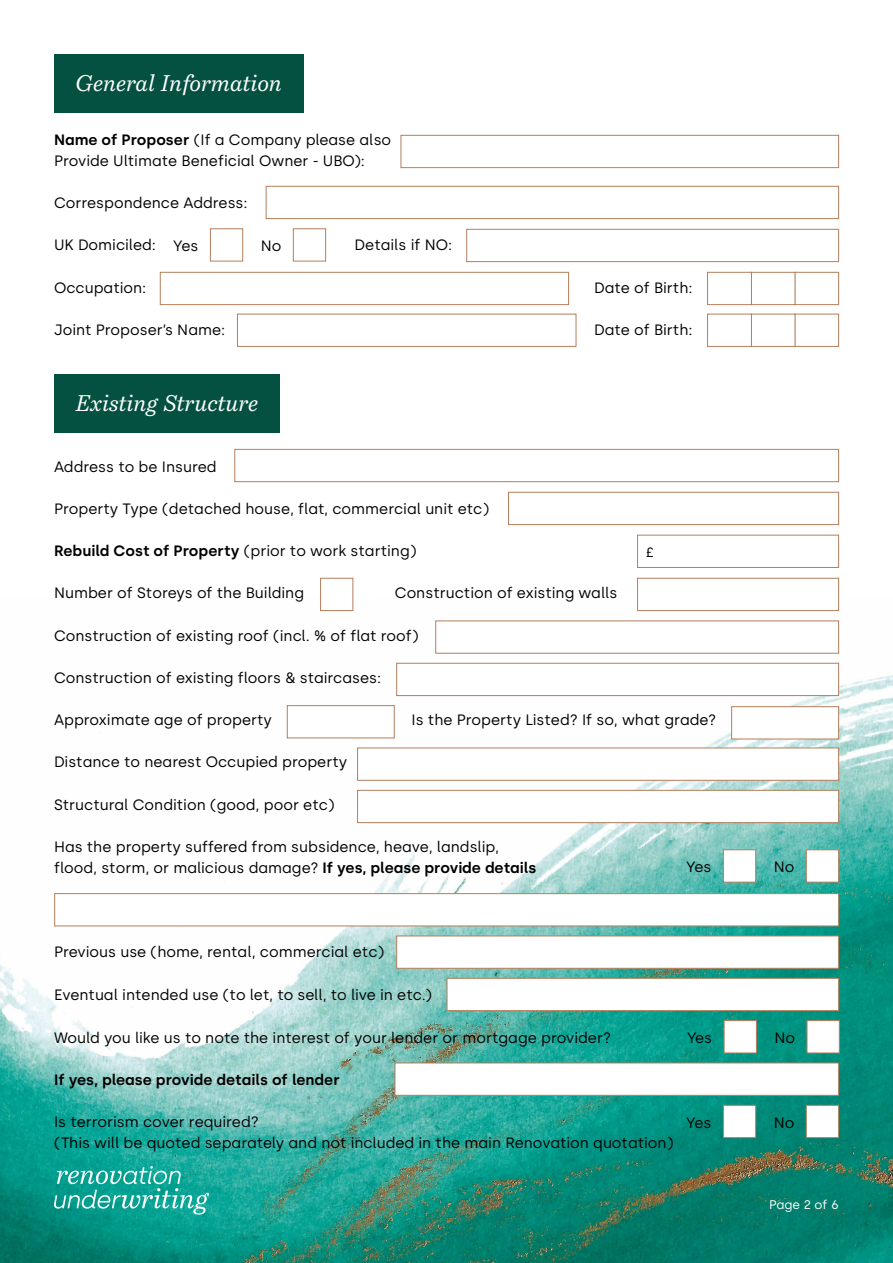
<style>
.page{position:relative;width:893px;height:1263px;background:#fff}
.page>*{position:absolute;margin:0;border:0;box-sizing:border-box;transform-origin:0 0}
.t1{font:italic 22.5px "Bressay";color:#fff}
.t2{font:15px/21px "Silka";color:#000}
.t3{font:600 15px "Silka";color:#000}
.t4{font:13.5px "Silka";color:#000}
.t5{font:12.45px "Silka";color:#fff}
.s1{font-weight:600}
.s2{font-weight:400}
</style>
<div class="page">
<img style="left:0;top:599px;width:893px;height:664px">
<svg style="left:54px;top:1166px;width:155px;height:48px;background:#33b1a5"></svg>
<div style="left:54px;top:54px;width:249px;height:58px;background:#055141"></div>
<div style="left:54px;top:374px;width:225px;height:59px;background:#055141"></div>
<div style="left:266px;top:186px;width:573px;height:33px;background:#fff;border:1px solid #b47e5c"></div>
<div style="left:160px;top:272px;width:409px;height:33px;background:#fff;border:1px solid #b47e5c"></div>
<div style="left:237px;top:314px;width:339px;height:33px;background:#fff;border:1px solid #b47e5c"></div>
<div style="left:794px;top:272px;width:45px;height:33px;background:#fff;border:1px solid #b47e5c"></div>
<div style="left:794px;top:314px;width:45px;height:33px;background:#fff;border:1px solid #b47e5c"></div>
<div style="left:751px;top:272px;width:44px;height:33px;background:#fff;border:1px solid #b47e5c"></div>
<div style="left:751px;top:314px;width:44px;height:33px;background:#fff;border:1px solid #b47e5c"></div>
<div style="left:707px;top:272px;width:45px;height:33px;background:#fff;border:1px solid #b47e5c"></div>
<div style="left:707px;top:314px;width:45px;height:33px;background:#fff;border:1px solid #b47e5c"></div>
<div style="left:401px;top:135px;width:438px;height:33px;background:#fff;border:1px solid #b47e5c"></div>
<div style="left:466px;top:229px;width:373px;height:33px;background:#fff;border:1px solid #b47e5c"></div>
<div style="left:210px;top:228px;width:33px;height:33px;background:#fff;border:1px solid #b47e5c"></div>
<div style="left:293px;top:228px;width:33px;height:33px;background:#fff;border:1px solid #b47e5c"></div>
<div style="left:234px;top:449px;width:605px;height:33px;background:#fff;border:1px solid #b47e5c"></div>
<div style="left:508px;top:492px;width:331px;height:33px;background:#fff;border:1px solid #b47e5c"></div>
<div style="left:637px;top:578px;width:202px;height:33px;background:#fff;border:1px solid #b47e5c"></div>
<div style="left:435px;top:620px;width:404px;height:34px;background:#fff;border:1px solid #b47e5c"></div>
<div style="left:396px;top:663px;width:443px;height:33px;background:#fff;border:1px solid #b47e5c"></div>
<div style="left:731px;top:706px;width:108px;height:33px;background:#fff;border:1px solid #b47e5c"></div>
<div style="left:357px;top:790px;width:482px;height:33px;background:#fff;border:1px solid #b47e5c"></div>
<div style="left:396px;top:935px;width:443px;height:34px;background:#fff;border:1px solid #b47e5c"></div>
<div style="left:447px;top:978px;width:392px;height:33px;background:#fff;border:1px solid #b47e5c"></div>
<div style="left:54px;top:893px;width:785px;height:33px;background:#fff;border:1px solid #b47e5c"></div>
<div style="left:395px;top:1062px;width:444px;height:34px;background:#fff;border:1px solid #b47e5c"></div>
<div style="left:320px;top:578px;width:33px;height:33px;background:#fff;border:1px solid #b47e5c"></div>
<div style="left:357px;top:748px;width:482px;height:33px;background:#fff;border:1px solid #b47e5c"></div>
<div style="left:287px;top:705px;width:108px;height:33px;background:#fff;border:1px solid #b47e5c"></div>
<div style="left:637px;top:535px;width:202px;height:33px;border:1px solid #b47e5c"></div>
<div style="left:723px;top:849px;width:33px;height:33px;background:#fff;border:1px solid #b47e5c"></div>
<div style="left:806px;top:849px;width:33px;height:33px;background:#fff;border:1px solid #b47e5c"></div>
<div style="left:724px;top:1020px;width:33px;height:33px;background:#fff;border:1px solid #b47e5c"></div>
<div style="left:807px;top:1020px;width:33px;height:33px;background:#fff;border:1px solid #b47e5c"></div>
<div style="left:723px;top:1105px;width:33px;height:33px;background:#fff;border:1px solid #b47e5c"></div>
<div style="left:806px;top:1105px;width:33px;height:33px;background:#fff;border:1px solid #b47e5c"></div>
<h1 class="t1" style="left:75px;top:69px;width:208px">General Information</h1>
<p class="t2" style="left:54px;top:129px;width:339px"><span class="s1">Name of Proposer</span> (If a Company please also<br>Provide Ultimate Beneficial Owner - UBO):</p>
<p class="t2" style="left:54px;top:192px;width:195px">Correspondence Address:</p>
<p class="t2" style="left:54px;top:235px;width:103px">UK Domiciled:</p>
<p class="t2" style="left:355px;top:235px;width:99px">Details if NO:</p>
<p class="t2" style="left:54px;top:277px;width:94px">Occupation:</p>
<p class="t2" style="left:594px;top:277px;width:100px">Date of Birth:</p>
<p class="t2" style="left:54px;top:319px;width:173px">Joint Proposer’s Name:</p>
<p class="t2" style="left:594px;top:319px;width:100px">Date of Birth:</p>
<p class="t2" style="left:173px;top:235px;width:27px">Yes</p>
<p class="t2" style="left:261px;top:235px;width:22px">No</p>
<h1 class="t1" style="left:75px;top:390px;width:184px">Existing Structure</h1>
<p class="t2" style="left:54px;top:456px;width:164px">Address to be Insured</p>
<p class="t2" style="left:54px;top:498px;width:437px">Property Type (detached house, flat, commercial unit etc)</p>
<p class="t3" style="left:54px;top:542px;width:364px">Rebuild Cost of Property <span class="s2">(prior to work starting)</span></p>
<p class="t2" style="left:54px;top:583px;width:252px">Number of Storeys of the Building</p>
<p class="t2" style="left:395px;top:583px;width:224px">Construction of existing walls</p>
<p class="t2" style="left:54px;top:625px;width:366px">Construction of existing roof (incl. % of flat roof)</p>
<p class="t2" style="left:54px;top:667px;width:329px">Construction of existing floors &amp; staircases:</p>
<p class="t2" style="left:54px;top:709px;width:220px">Approximate age of property</p>
<p class="t2" style="left:412px;top:709px;width:306px">Is the Property Listed? If so, what grade?</p>
<p class="t2" style="left:54px;top:752px;width:295px">Distance to nearest Occupied property</p>
<p class="t2" style="left:54px;top:794px;width:282px">Structural Condition (good, poor etc)</p>
<p class="t2" style="left:54px;top:836px;width:484px">Has the property suffered from subsidence, heave, landslip, flood, storm, or malicious damage? <span class="s1">If yes, please provide details</span></p>
<p class="t4" style="left:646px;top:544px;width:10px">£</p>
<p class="t2" style="left:686px;top:856px;width:27px">Yes</p>
<p class="t2" style="left:774px;top:856px;width:22px">No</p>
<p class="t2" style="left:54px;top:942px;width:332px">Previous use (home, rental, commercial etc)</p>
<p class="t2" style="left:54px;top:984px;width:379px">Eventual intended use (to let, to sell, to live in etc.)</p>
<p class="t2" style="left:54px;top:1027px;width:559px">Would you like us to note the interest of your lender or mortgage provider?</p>
<p class="t3" style="left:54px;top:1071px;width:287px">If yes, please provide details of lender</p>
<p class="t2" style="left:54px;top:1111px;width:621px">Is terrorism cover required?<br>(This will be quoted separately and not included in the main Renovation quotation)</p>
<p class="t2" style="left:687px;top:1027px;width:27px">Yes</p>
<p class="t2" style="left:774px;top:1027px;width:22px">No</p>
<p class="t2" style="left:686px;top:1112px;width:27px">Yes</p>
<p class="t2" style="left:774px;top:1112px;width:22px">No</p>
<p class="t5" style="left:769px;top:1197px;width:71px">Page 2 of 6</p>
</div>
